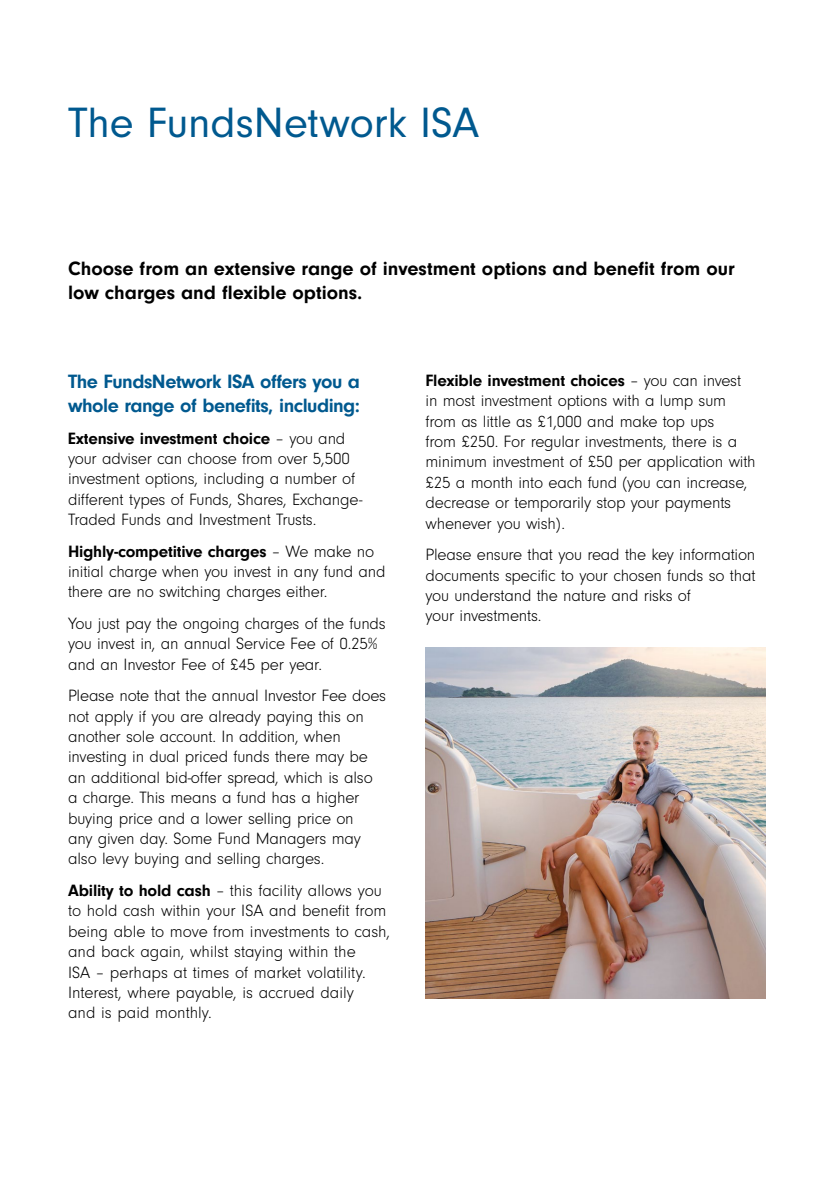
<style>
.page{position:relative;width:834px;height:1191px;background:#fff}
.page>*{position:absolute;margin:0;border:0;box-sizing:border-box;transform-origin:0 0}
.t1{font:44px "Neuzeit Gro";color:#00598f}
.t2{font:700 20px/24px "Neuzeit Grotesk T";color:#000}
.t3{font:700 20px/24px "Neuzeit Grotesk T";letter-spacing:-.025em;color:#00598f}
.t4{font:300 17px/20.4px "Neuzeit Gro";letter-spacing:-.01em;color:#000}
.t5{font:700 17px "Neuzeit Grotesk T";letter-spacing:-.01em;color:#000}
.s1{font-family:"Neuzeit Gro";font-weight:300}
.s2{font-family:"Neuzeit Grotesk T";font-weight:700}
</style>
<div class="page">
<img style="left:425px;top:647px;width:340px;height:351px">
<h1 class="t1" style="left:68px;top:99px;width:412px">The FundsNetwork ISA</h1>
<p class="t2" style="left:68px;top:257px;width:668px">Choose from an extensive range of investment options and benefit from our low charges and flexible options.</p>
<p class="t3" style="left:68px;top:369px;width:293px">The FundsNetwork ISA offers you a whole range of benefits, including:</p>
<p class="t5" style="left:68px;top:428px;width:279px">Extensive investment choice <span class="s1">– you and</span></p>
<p class="t4" style="left:68px;top:448px;width:296px">your adviser can choose from over 5,500 investment options, including a number of different types of Funds, Shares, Exchange-Traded Funds and Investment Trusts.</p>
<p class="t5" style="left:68px;top:541px;width:307px">Highly-competitive charges <span class="s1">– We make no</span></p>
<p class="t4" style="left:68px;top:561px;width:319px">initial charge when you invest in any fund and there are no switching charges either.</p>
<p class="t4" style="left:68px;top:613px;width:319px">You just pay the ongoing charges of the funds you invest in, an annual Service Fee of 0.25% and an Investor Fee of £45 per year.</p>
<p class="t4" style="left:68px;top:686px;width:319px">Please note that the annual Investor Fee does not apply if you are already paying this on another sole account. In addition, when investing in dual priced funds there may be an additional bid-offer spread, which is also a charge. This means a fund has a higher buying price and a lower selling price on<br>any given day. Some Fund Managers may also levy buying and selling charges.</p>
<p class="t4" style="left:68px;top:880px;width:323px"><span class="s2">Ability to hold cash</span> – this facility allows you to hold cash within your ISA and benefit from being able to move from investments to cash, and back again, whilst staying within the<br>ISA – perhaps at times of market volatility.<br>Interest, where payable, is accrued daily<br>and is paid monthly.</p>
<p class="t5" style="left:425px;top:371px;width:317px">Flexible investment choices <span class="s1">– you can invest</span></p>
<p class="t4" style="left:425px;top:391px;width:331px">in most investment options with a lump sum from as little as £1,000 and make top ups<br>from £250. For regular investments, there is a minimum investment of £50 per application with £25 a month into each fund (you can increase, decrease or temporarily stop your payments whenever you wish).</p>
<p class="t4" style="left:425px;top:545px;width:331px">Please ensure that you read the key information documents specific to your chosen funds so that you understand the nature and risks of<br>your investments.</p>
</div>
